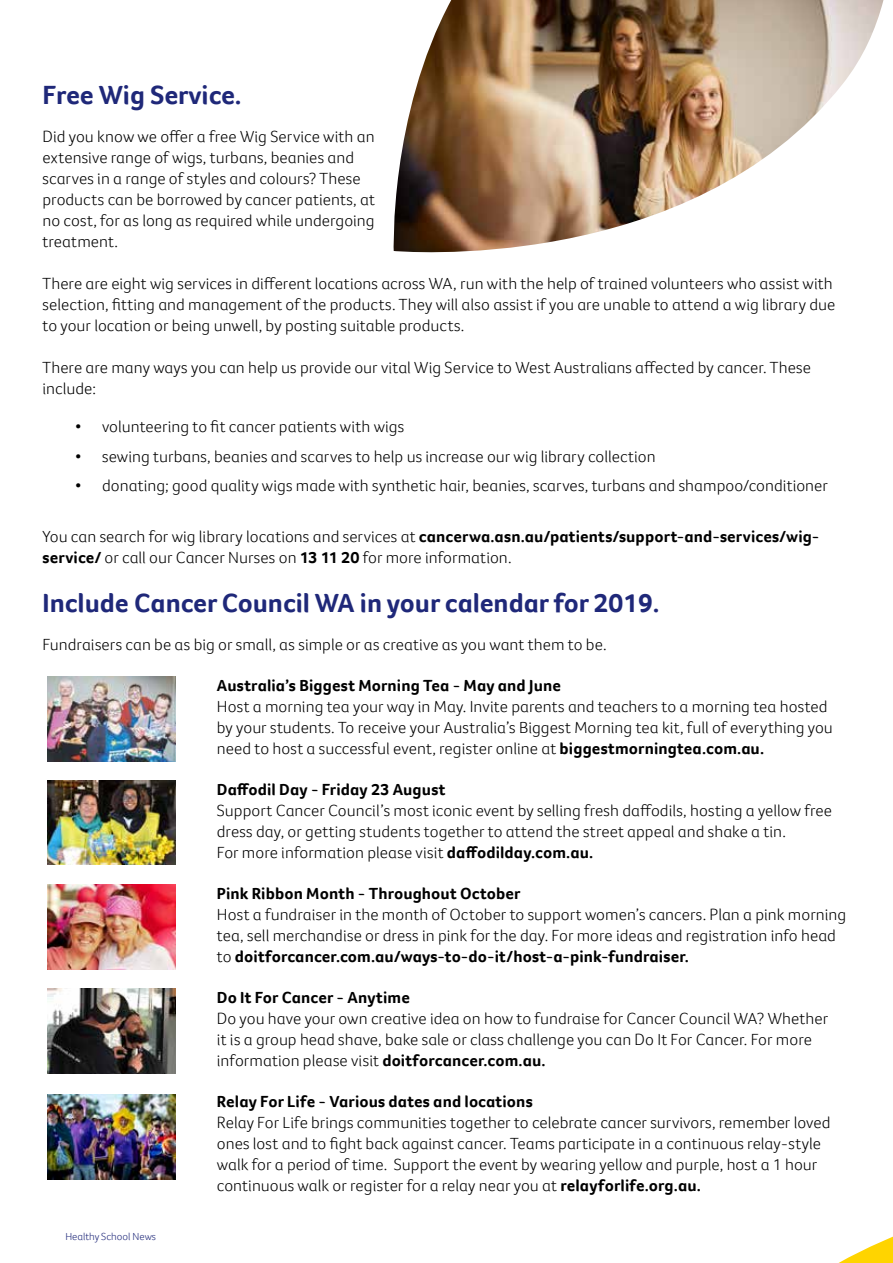
<style>
.page{position:relative;width:893px;height:1263px;background:#fff}
.page>*{position:absolute;margin:0;border:0;box-sizing:border-box;transform-origin:0 0}
.t1{font:700 27px "Foco CC";color:#1f2879}
.t2{font:300 16.5px/21px "Foco CC";color:#000}
.t3{font:700 16.5px "Foco CC";letter-spacing:.005em;color:#000}
.t4{font:300 10.5px "Foco CC";color:#1f2879}
.s1{font-weight:700}
</style>
<div class="page">
<img style="left:393px;top:0;width:490px;height:253px">
<img style="left:48px;top:885px;width:127px;height:84px">
<img style="left:48px;top:988px;width:127px;height:85px">
<img style="left:48px;top:1095px;width:127px;height:84px">
<img style="left:48px;top:780px;width:127px;height:84px">
<img style="left:48px;top:677px;width:127px;height:84px">
<svg style="left:838px;top:1236px;width:55px;height:27px"></svg>
<h1 class="t1" style="left:43px;top:77px;width:201px">Free Wig Service.</h1>
<p class="t2" style="left:43px;top:126px;width:334px">Did you know we offer a free Wig Service with an extensive range of wigs, turbans, beanies and scarves in a range of styles and colours? These products can be borrowed by cancer patients, at no cost, for as long as required while undergoing treatment.</p>
<p class="t2" style="left:43px;top:273px;width:794px">There are eight wig services in different locations across WA, run with the help of trained volunteers who assist with selection, fitting and management of the products. They will also assist if you are unable to attend a wig library due to your location or being unwell, by posting suitable products.</p>
<p class="t2" style="left:43px;top:357px;width:770px">There are many ways you can help us provide our vital Wig Service to West Australians affected by cancer. These include:</p>
<p class="t2" style="left:75px;top:416px;width:331px">• volunteering to fit cancer patients with wigs</p>
<p class="t2" style="left:75px;top:446px;width:582px">• sewing turbans, beanies and scarves to help us increase our wig library collection</p>
<p class="t2" style="left:75px;top:475px;width:754px">• donating; good quality wigs made with synthetic hair, beanies, scarves, turbans and shampoo/conditioner</p>
<p class="t2" style="left:43px;top:526px;width:778px">You can search for wig library locations and services at <span class="s1">cancerwa.asn.au/patients/support-and-services/wig&shy;service/</span> or call our Cancer Nurses on <span class="s1">13 11 20</span> for more information.</p>
<h1 class="t1" style="left:43px;top:585px;width:619px">Include Cancer Council WA in your calendar for 2019.</h1>
<p class="t2" style="left:43px;top:634px;width:565px">Fundraisers can be as big or small, as simple or as creative as you want them to be.</p>
<p class="t3" style="left:217px;top:675px;width:345px">Australia’s Biggest Morning Tea - May and June</p>
<p class="t2" style="left:217px;top:696px;width:617px">Host a morning tea your way in May. Invite parents and teachers to a morning tea hosted by your students. To receive your Australia’s Biggest Morning tea kit, full of everything you need to host a successful event, register online at <span class="s1">biggestmorningtea.com.au.</span></p>
<p class="t3" style="left:217px;top:778px;width:230px">Daffodil Day - Friday 23 August</p>
<p class="t2" style="left:217px;top:800px;width:617px">Support Cancer Council’s most iconic event by selling fresh daffodils, hosting a yellow free dress day, or getting students together to attend the street appeal and shake a tin.<br>For more information please visit <span class="s1">daffodilday.com.au.</span></p>
<p class="t3" style="left:217px;top:882px;width:305px">Pink Ribbon Month - Throughout October</p>
<p class="t2" style="left:217px;top:904px;width:631px">Host a fundraiser in the month of October to support women’s cancers. Plan a pink morning tea, sell merchandise or dress in pink for the day. For more ideas and registration info head to <span class="s1">doitforcancer.com.au/ways-to-do-it/host-a-pink-fundraiser.</span></p>
<p class="t3" style="left:217px;top:986px;width:194px">Do It For Cancer - Anytime</p>
<p class="t2" style="left:217px;top:1007px;width:613px">Do you have your own creative idea on how to fundraise for Cancer Council WA? Whether it is a group head shave, bake sale or class challenge you can Do It For Cancer. For more information please visit <span class="s1">doitforcancer.com.au.</span></p>
<p class="t3" style="left:217px;top:1090px;width:317px">Relay For Life - Various dates and locations</p>
<p class="t2" style="left:217px;top:1111px;width:615px">Relay For Life brings communities together to celebrate cancer survivors, remember loved ones lost and to fight back against cancer. Teams participate in a continuous relay-style walk for a period of time. Support the event by wearing yellow and purple, host a 1 hour continuous walk or register for a relay near you at <span class="s1">relayforlife.org.au.</span></p>
<p class="t4" style="left:65px;top:1229px;width:92px">Healthy School News</p>
</div>
